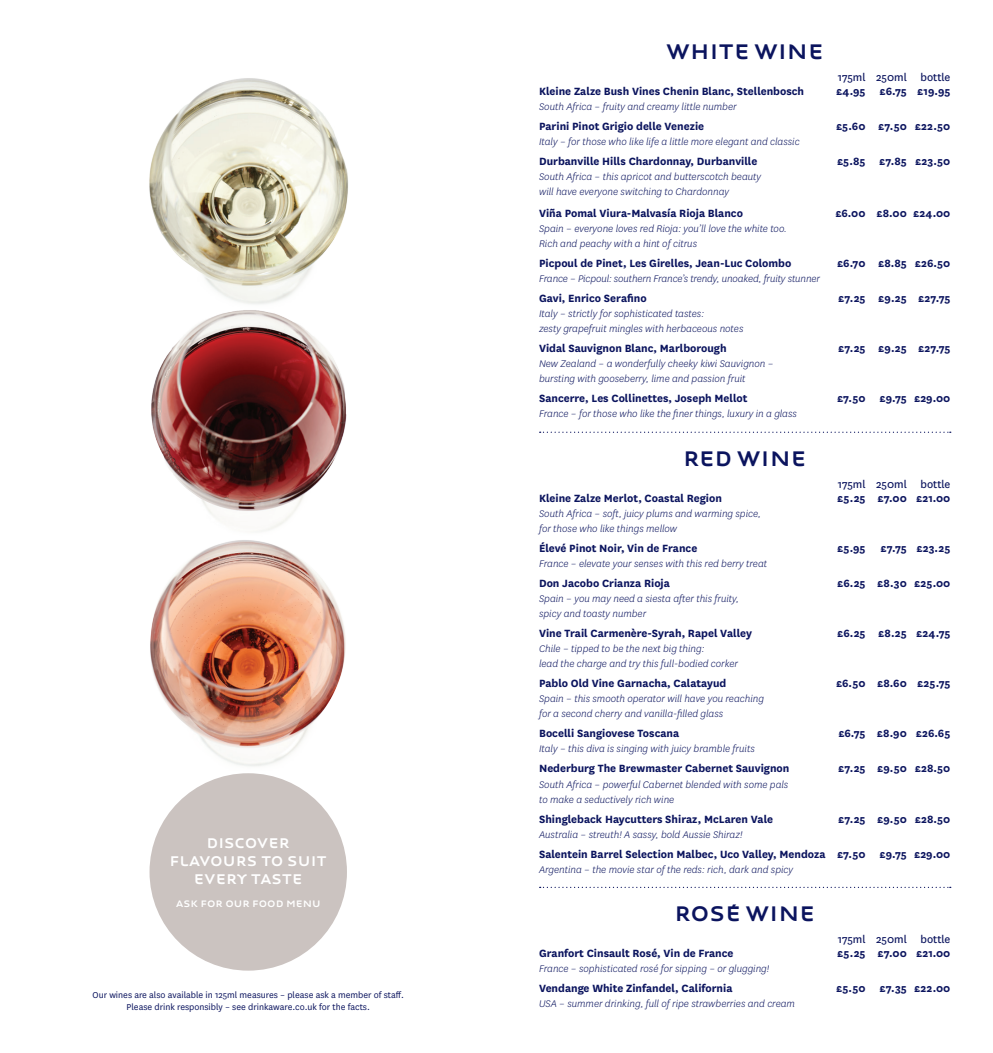
<style>
.page{position:relative;width:993px;height:1053px;background:#fff}
.page>*{position:absolute;margin:0;border:0;box-sizing:border-box;transform-origin:0 0}
.Headline{font:500 22.5px "Novotype";color:#0b145e}
.t1{font:500 15px/18px "Novotype";color:#fff;text-align:center}
.Wine{font:700 12.25px "National";color:#0b145e}
.Wine-2{font:12.25px "National";color:#0b145e}
.description{font:italic 300 11.25px/15px "National";color:#0b145e}
.discription_end{font:italic 300 11.25px/15px "National";color:#0b145e}
.Headline-2{font:10px/12px "National";color:#0b145e;text-align:center}
.t2{font:500 10px "Novotype";color:#fff}
</style>
<div class="page">
<img style="left:151px;top:310px;width:196px;height:216px">
<img style="left:150px;top:526px;width:196px;height:241px">
<div style="left:149px;top:773px;width:198px;height:197px;background:#cbc3c0;border-radius:50%"></div>
<svg style="left:539px;top:431px;width:411px;height:2px"></svg>
<svg style="left:539px;top:886px;width:411px;height:1px"></svg>
<img style="left:149px;top:78px;width:199px;height:226px">
<p class="t1" style="left:169px;top:833px;width:159px">DISCOVER<br>FLAVOURS TO SUIT<br>EVERY TASTE</p>
<p class="t2" style="left:176px;top:897px;width:146px">ASK FOR OUR FOOD MENU</p>
<p class="Headline-2" style="left:93px;top:988px;width:312px">Our wines are also available in 125ml measures – please ask a member of staff.<br>Please drink responsibly – see drinkaware.co.uk for the facts.</p>
<p class="Headline" style="left:665px;top:38px;width:159px">WHITE WINE</p>
<p class="Wine-2" style="left:837px;top:69px;width:114px">175ml 250ml bottle</p>
<p class="Wine" style="left:539px;top:83px;width:266px">Kleine Zalze Bush Vines Chenin Blanc, Stellenbosch</p>
<p class="Wine" style="left:835px;top:83px;width:116px">£4.95 £6.75 £19.95</p>
<p class="discription_end" style="left:539px;top:99px;width:199px">South Africa – fruity and creamy little number</p>
<p class="Wine" style="left:539px;top:118px;width:167px">Parini Pinot Grigio delle Venezie</p>
<p class="Wine" style="left:835px;top:118px;width:116px">£5.60 £7.50 £22.50</p>
<p class="description" style="left:539px;top:134px;width:262px">Italy – for those who like life a little more elegant and classic</p>
<p class="Wine" style="left:539px;top:153px;width:220px">Durbanville Hills Chardonnay, Durbanville</p>
<p class="Wine" style="left:836px;top:153px;width:115px">£5.85 £7.85 £23.50</p>
<p class="description" style="left:539px;top:169px;width:223px">South Africa – this apricot and butterscotch beauty will have everyone switching to Chardonnay</p>
<p class="Wine" style="left:539px;top:205px;width:205px">Viña Pomal Viura-Malvasía Rioja Blanco</p>
<p class="Wine" style="left:835px;top:205px;width:116px">£6.00 £8.00 £24.00</p>
<p class="description" style="left:539px;top:221px;width:249px">Spain – everyone loves red Rioja: you’ll love the white too.<br>Rich and peachy with a hint of citrus</p>
<p class="Wine" style="left:539px;top:255px;width:254px">Picpoul de Pinet, Les Girelles, Jean-Luc Colombo</p>
<p class="Wine" style="left:836px;top:255px;width:115px">£6.70 £8.85 £26.50</p>
<p class="description" style="left:539px;top:271px;width:282px">France – Picpoul: southern France’s trendy, unoaked, fruity stunner</p>
<p class="Wine" style="left:539px;top:290px;width:109px">Gavi, Enrico Serafino</p>
<p class="Wine" style="left:837px;top:290px;width:114px">£7.25 £9.25 £27.75</p>
<p class="description" style="left:539px;top:306px;width:206px">Italy – strictly for sophisticated tastes:<br>zesty grapefruit mingles with herbaceous notes</p>
<p class="Wine" style="left:539px;top:340px;width:189px">Vidal Sauvignon Blanc, Marlborough</p>
<p class="Wine" style="left:837px;top:340px;width:114px">£7.25 £9.25 £27.75</p>
<p class="discription_end" style="left:539px;top:356px;width:236px">New Zealand – a wonderfully cheeky kiwi Sauvignon – bursting with gooseberry, lime and passion fruit</p>
<p class="Wine" style="left:539px;top:390px;width:210px">Sancerre, Les Collinettes, Joseph Mellot</p>
<p class="Wine" style="left:836px;top:390px;width:115px">£7.50 £9.75 £29.00</p>
<p class="discription_end" style="left:539px;top:406px;width:259px">France – for those who like the finer things, luxury in a glass</p>
<p class="Headline" style="left:683px;top:445px;width:125px">RED WINE</p>
<p class="Wine-2" style="left:837px;top:475px;width:114px">175ml 250ml bottle</p>
<p class="Wine" style="left:539px;top:490px;width:184px">Kleine Zalze Merlot, Coastal Region</p>
<p class="Wine" style="left:837px;top:490px;width:115px">£5.25 £7.00 £21.00</p>
<p class="description" style="left:539px;top:506px;width:223px">South Africa – soft, juicy plums and warming spice, for those who like things mellow</p>
<p class="Wine" style="left:539px;top:540px;width:160px">Élevé Pinot Noir, Vin de France</p>
<p class="Wine" style="left:836px;top:540px;width:115px">£5.95 £7.75 £23.25</p>
<p class="description" style="left:539px;top:556px;width:229px">France – elevate your senses with this red berry treat</p>
<p class="Wine" style="left:539px;top:575px;width:132px">Don Jacobo Crianza Rioja</p>
<p class="Wine" style="left:837px;top:575px;width:115px">£6.25 £8.30 £25.00</p>
<p class="description" style="left:539px;top:591px;width:201px">Spain – you may need a siesta after this fruity, spicy and toasty number</p>
<p class="Wine" style="left:539px;top:625px;width:214px">Vine Trail Carmenère-Syrah, Rapel Valley</p>
<p class="Wine" style="left:837px;top:625px;width:115px">£6.25 £8.25 £24.75</p>
<p class="discription_end" style="left:539px;top:641px;width:200px">Chile – tipped to be the next big thing:<br>lead the charge and try this full-bodied corker</p>
<p class="Wine" style="left:539px;top:675px;width:189px">Pablo Old Vine Garnacha, Calatayud</p>
<p class="Wine" style="left:835px;top:675px;width:116px">£6.50 £8.60 £25.75</p>
<p class="description" style="left:539px;top:691px;width:226px">Spain – this smooth operator will have you reaching for a second cherry and vanilla-filled glass</p>
<p class="Wine" style="left:539px;top:725px;width:142px">Bocelli Sangiovese Toscana</p>
<p class="Wine" style="left:838px;top:725px;width:113px">£6.75 £8.90 £26.65</p>
<p class="description" style="left:539px;top:741px;width:217px">Italy – this diva is singing with juicy bramble fruits</p>
<p class="Wine" style="left:539px;top:760px;width:252px">Nederburg The Brewmaster Cabernet Sauvignon</p>
<p class="Wine" style="left:837px;top:760px;width:114px">£7.25 £9.50 £28.50</p>
<p class="description" style="left:539px;top:776px;width:251px">South Africa – powerful Cabernet blended with some pals to make a seductively rich wine</p>
<p class="Wine" style="left:539px;top:810px;width:235px">Shingleback Haycutters Shiraz, McLaren Vale</p>
<p class="Wine" style="left:837px;top:810px;width:114px">£7.25 £9.50 £28.50</p>
<p class="description" style="left:539px;top:826px;width:205px">Australia – streuth! A sassy, bold Aussie Shiraz!</p>
<p class="Wine" style="left:539px;top:845px;width:413px">Salentein Barrel Selection Malbec, Uco Valley, Mendoza £7.50 £9.75 £29.00</p>
<p class="discription_end" style="left:539px;top:861px;width:255px">Argentina – the movie star of the reds: rich, dark and spicy</p>
<p class="Headline" style="left:674px;top:899px;width:142px">ROSÉ WINE</p>
<p class="Wine-2" style="left:837px;top:930px;width:114px">175ml 250ml bottle</p>
<p class="Wine" style="left:539px;top:944px;width:196px">Granfort Cinsault Rosé, Vin de France</p>
<p class="Wine" style="left:837px;top:944px;width:115px">£5.25 £7.00 £21.00</p>
<p class="description" style="left:539px;top:961px;width:231px">France – sophisticated rosé for sipping – or glugging!</p>
<p class="Wine" style="left:539px;top:979px;width:195px">Vendange White Zinfandel, California</p>
<p class="Wine" style="left:835px;top:979px;width:116px">£5.50 £7.35 £22.00</p>
<p class="description" style="left:539px;top:996px;width:257px">USA – summer drinking, full of ripe strawberries and cream</p>
</div>
